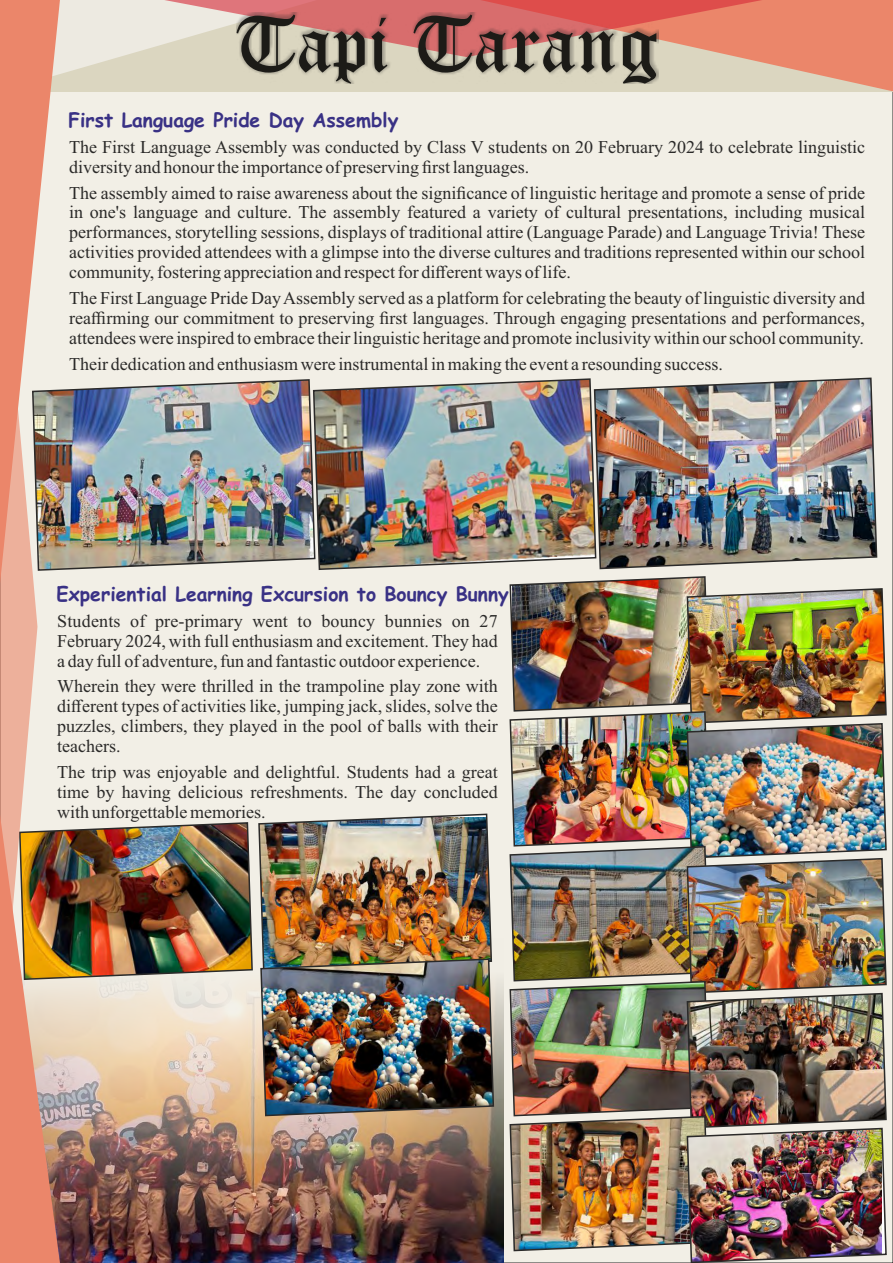
<style>
.page{position:relative;width:893px;height:1263px;background:#fff}
.page>*{position:absolute;margin:0;border:0;box-sizing:border-box;transform-origin:0 0}
.t1{font:79.5px "Old English Text";color:#1c1b17}
.t2{font:700 19.5px "Comic Sans MS";color:#393185}
.t3{font:18px/20px "Times New Roman";color:#2b2a29;text-align:justify}
</style>
<div class="page">
<img style="left:0;top:0;width:893px;height:1263px">
<h1 class="t1" style="left:234px;top:17px;width:425px">Tapi Tarang</h1>
<p class="t2" style="left:68px;top:111px;width:331px">First Language Pride Day Assembly</p>
<p class="t3" style="left:69px;top:138px;width:797px">The First Language Assembly was conducted by Class V students on 20 February 2024 to celebrate linguistic diversity and honour the importance of preserving first languages.</p>
<p class="t3" style="left:69px;top:184px;width:797px">The assembly aimed to raise awareness about the significance of linguistic heritage and promote a sense of pride in one's language and culture. The assembly featured a variety of cultural presentations, including musical performances, storytelling sessions, displays of traditional attire (Language Parade) and Language Trivia! These activities provided attendees with a glimpse into the diverse cultures and traditions represented within our school community, fostering appreciation and respect for different ways of life.</p>
<p class="t3" style="left:69px;top:290px;width:797px">The First Language Pride Day Assembly served as a platform for celebrating the beauty of linguistic diversity and reaffirming our commitment to preserving first languages. Through engaging presentations and performances, attendees were inspired to embrace their linguistic heritage and promote inclusivity within our school community.</p>
<p class="t3" style="left:69px;top:356px;width:655px">Their dedication and enthusiasm were instrumental in making the event a resounding success.</p>
<p class="t2" style="left:57px;top:585px;width:454px">Experiential Learning Excursion to Bouncy Bunny</p>
<p class="t3" style="left:57px;top:612px;width:442px">Students of pre-primary went to bouncy bunnies on 27<br>February 2024, with full enthusiasm and excitement. They had a day full of adventure, fun and fantastic outdoor experience.</p>
<p class="t3" style="left:57px;top:678px;width:442px">Wherein they were thrilled in the trampoline play zone with different types of activities like, jumping jack, slides, solve the puzzles, climbers, they played in the pool of balls with their teachers.</p>
<p class="t3" style="left:57px;top:764px;width:442px">The trip was enjoyable and delightful. Students had a great time by having delicious refreshments. The day concluded with unforgettable memories.</p>
</div>
